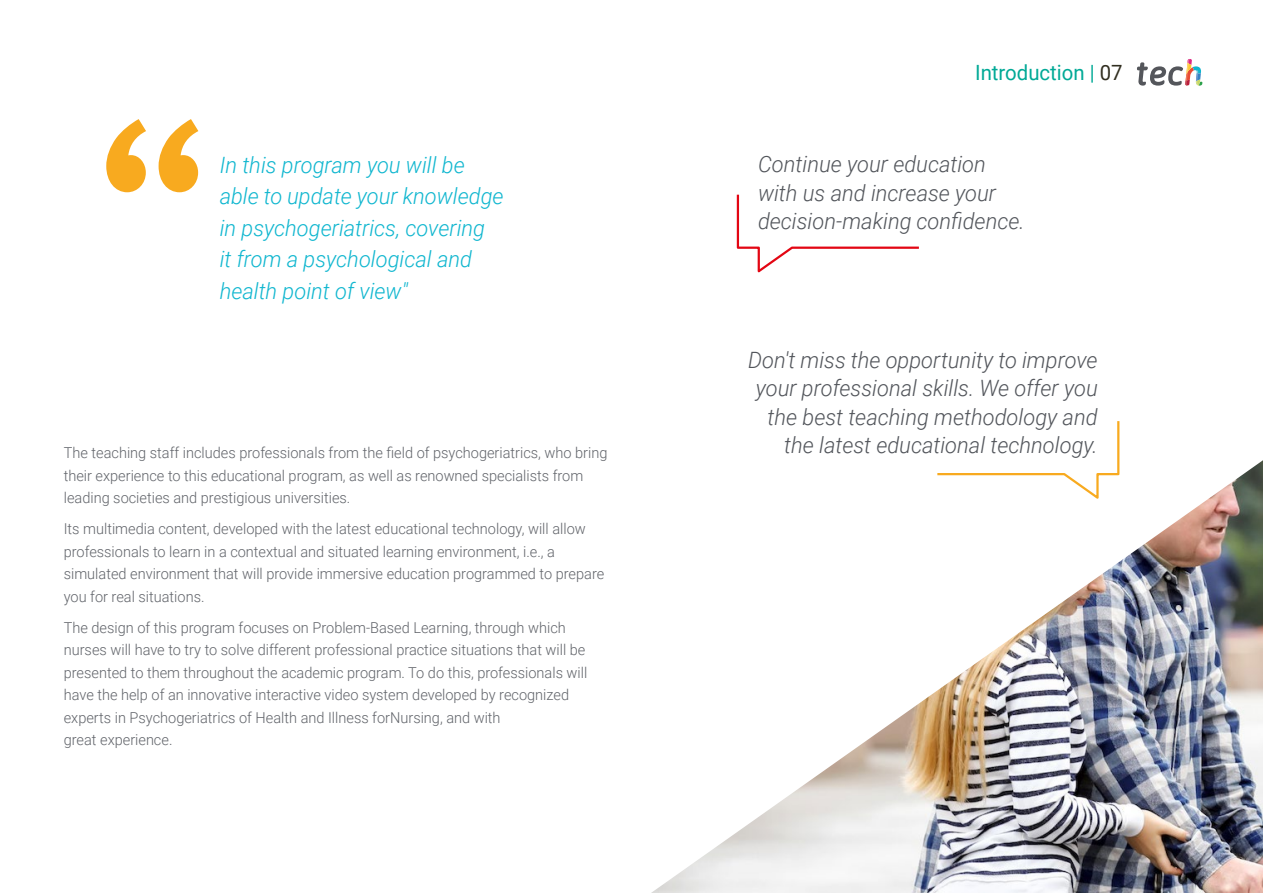
<style>
.page{position:relative;width:1263px;height:893px;background:#fff}
.page>*{position:absolute;margin:0;border:0;box-sizing:border-box;transform-origin:0 0}
.t1{font:italic 300 22.5px/28.5px "Roboto";color:#52555b}
.t2{font:italic 300 22.5px/31.5px "Roboto";color:#0fb6cf}
.t3{font:21px "Roboto";color:#00a996}
.t4{font:300 15px/22.5px "Roboto";color:#61646a}
.s1{color:#312e20}
</style>
<div class="page">
<svg style="left:106px;top:119px;width:92px;height:73px"></svg>
<svg style="left:736px;top:194px;width:183px;height:79px"></svg>
<svg style="left:1117px;top:421px;width:3px;height:39px"></svg>
<img style="left:651px;top:460px;width:612px;height:433px">
<svg style="left:1137px;top:59px;width:65px;height:27px"></svg>
<h2 class="t3" style="left:975px;top:57px;width:149px">Introduction | <span class="s1">07</span></h2>
<h1 class="t2" style="left:220px;top:148px;width:285px">In this program you will be able to update your knowledge in psychogeriatrics, covering<br>it from a psychological and health point of view"</h1>
<h1 class="t1" style="left:758px;top:149px;width:268px">Continue your education with us and increase your decision-making confidence.</h1>
<p class="t4" style="left:64px;top:441px;width:545px">The teaching staff includes professionals from the field of psychogeriatrics, who bring their experience to this educational program, as well as renowned specialists from leading societies and prestigious universities.</p>
<p class="t4" style="left:64px;top:517px;width:542px">Its multimedia content, developed with the latest educational technology, will allow professionals to learn in a contextual and situated learning environment, i.e., a simulated environment that will provide immersive education programmed to prepare you for real situations.</p>
<p class="t4" style="left:64px;top:615px;width:525px">The design of this program focuses on Problem-Based Learning, through which nurses will have to try to solve different professional practice situations that will be presented to them throughout the academic program. To do this, professionals will have the help of an innovative interactive video system developed by recognized experts in Psychogeriatrics of Health and Illness forNursing, and with<br>great experience.</p>
<h1 class="t1" style="left:748px;top:345px;width:351px;text-align:right">Don't miss the opportunity to improve your professional skills. We offer you the best teaching methodology and the latest educational technology.</h1>
</div>
